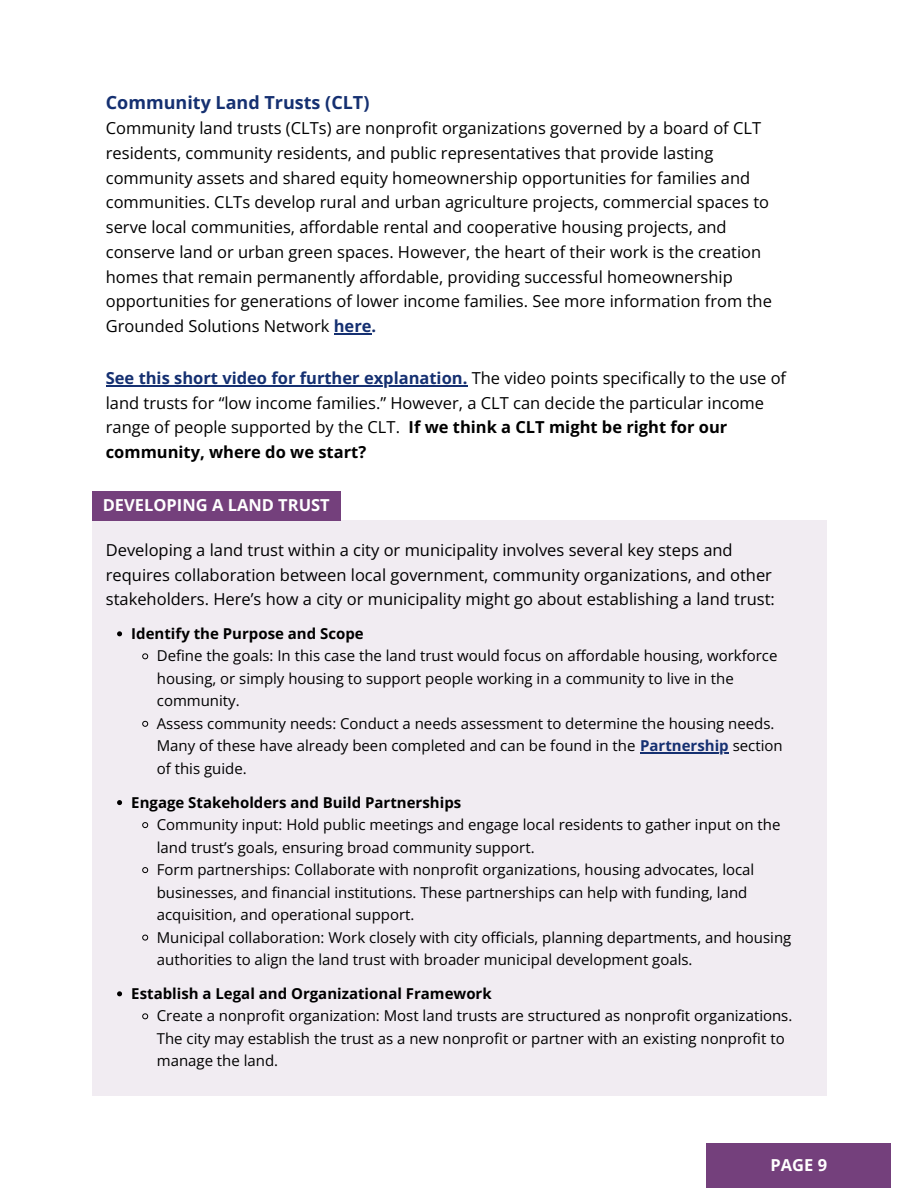
<style>
.page{position:relative;width:918px;height:1188px;background:#fff}
.page>*{position:absolute;margin:0;border:0;box-sizing:border-box;transform-origin:0 0}
.t1{font:700 18px "Open Sans";color:#153071}
.t2{font:16.5px/24.8px "Open Sans";color:#000}
.t3{font:700 16.5px "Open Sans";color:#fff}
.t4{font:15px/22.5px "Open Sans";color:#000}
.t5{font:700 15px "Open Sans";color:#000}
.s1{font-weight:700;color:#153071}
.s2{font-weight:700}
</style>
<div class="page">
<hr style="left:334px;top:333px;width:38px;height:1px;background:#153071">
<hr style="left:106px;top:385px;width:361px;height:1px;background:#153071">
<div style="left:707px;top:1144px;width:184px;height:44px;background:#74407c"></div>
<div style="left:92px;top:520px;width:734px;height:576px;background:#f1ecf2"></div>
<div style="left:92px;top:491px;width:249px;height:29px;background:#74407c"></div>
<svg style="left:117px;top:631px;width:5px;height:5px"></svg>
<svg style="left:142px;top:653px;width:6px;height:7px"></svg>
<svg style="left:142px;top:721px;width:6px;height:6px"></svg>
<hr style="left:640px;top:753px;width:89px;height:1px;background:#153071">
<svg style="left:117px;top:800px;width:5px;height:5px"></svg>
<svg style="left:142px;top:822px;width:6px;height:6px"></svg>
<svg style="left:142px;top:867px;width:6px;height:6px"></svg>
<svg style="left:142px;top:934px;width:6px;height:7px"></svg>
<svg style="left:117px;top:991px;width:5px;height:5px"></svg>
<svg style="left:142px;top:1013px;width:6px;height:7px"></svg>
<p class="t1" style="left:106px;top:90px;width:265px">Community Land Trusts (CLT)</p>
<p class="t2" style="left:106px;top:115px;width:668px">Community land trusts (CLTs) are nonprofit organizations governed by a board of CLT residents, community residents, and public representatives that provide lasting community assets and shared equity homeownership opportunities for families and communities. CLTs develop rural and urban agriculture projects, commercial spaces to serve local communities, affordable rental and cooperative housing projects, and conserve land or urban green spaces. However, the heart of their work is the creation homes that remain permanently affordable, providing successful homeownership opportunities for generations of lower income families. See more information from the Grounded Solutions Network <span class="s1">here.</span></p>
<p class="t2" style="left:106px;top:365px;width:682px"><span class="s1">See this short video for further explanation.</span> The video points specifically to the use of land trusts for “low income families.” However, a CLT can decide the particular income range of people supported by the CLT. <span class="s2">If we think a CLT might be right for our community, where do we start?</span></p>
<p class="t3" style="left:103px;top:494px;width:229px">DEVELOPING A LAND TRUST</p>
<p class="t2" style="left:106px;top:538px;width:671px;line-height:24.3px">Developing a land trust within a city or municipality involves several key steps and requires collaboration between local government, community organizations, and other stakeholders. Here’s how a city or municipality might go about establishing a land trust:</p>
<p class="t5" style="left:131px;top:623px;width:234px">Identify the Purpose and Scope</p>
<p class="t4" style="left:157px;top:644px;width:622px">Define the goals: In this case the land trust would focus on affordable housing, workforce housing, or simply housing to support people working in a community to live in the community.</p>
<p class="t4" style="left:157px;top:712px;width:627px">Assess community needs: Conduct a needs assessment to determine the housing needs.<br>Many of these have already been completed and can be found in the <span class="s1">Partnership</span> section</p>
<p class="t4" style="left:157px;top:757px;width:91px">of this guide.</p>
<p class="t4" style="left:157px;top:791px;width:625px;text-indent:-25px"><span class="s2">Engage Stakeholders and Build Partnerships<br></span>Community input: Hold public meetings and engage local residents to gather input on the</p>
<p class="t4" style="left:157px;top:836px;width:599px">land trust’s goals, ensuring broad community support.<br>Form partnerships: Collaborate with nonprofit organizations, housing advocates, local</p>
<p class="t4" style="left:157px;top:881px;width:636px">businesses, and financial institutions. These partnerships can help with funding, land acquisition, and operational support.<br>Municipal collaboration: Work closely with city officials, planning departments, and housing</p>
<p class="t4" style="left:157px;top:948px;width:537px">authorities to align the land trust with broader municipal development goals.</p>
<p class="t5" style="left:131px;top:983px;width:362px">Establish a Legal and Organizational Framework</p>
<p class="t4" style="left:157px;top:1004px;width:637px">Create a nonprofit organization: Most land trusts are structured as nonprofit organizations.<br>The city may establish the trust as a new nonprofit or partner with an existing nonprofit to manage the land.</p>
<h1 class="t3" style="left:771px;top:1154px;width:58px">PAGE 9</h1>
</div>
